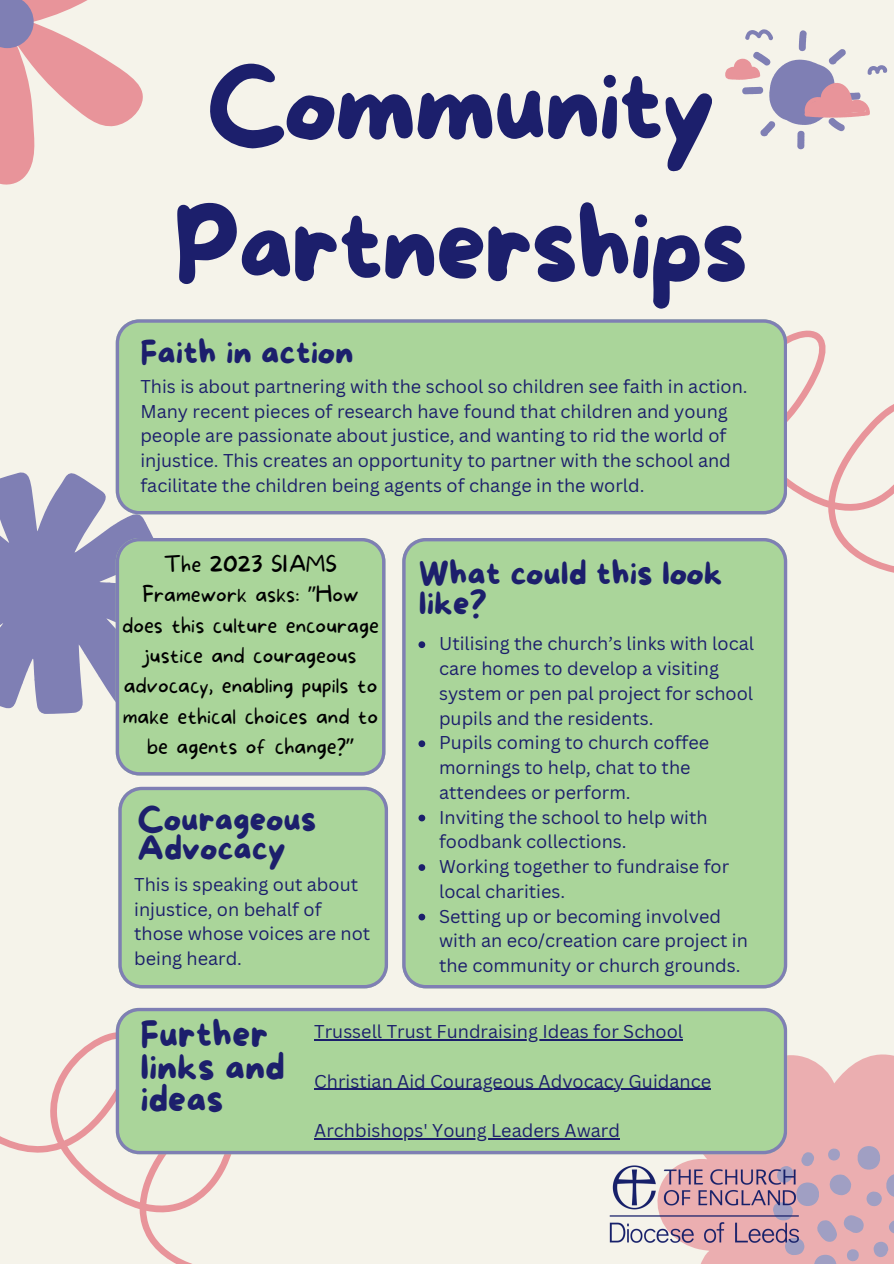
<style>
.page{position:relative;width:894px;height:1264px;background:#fff}
.page>*{position:absolute;margin:0;border:0;box-sizing:border-box;transform-origin:0 0}
.t1{font:100.2px/139.5px "More Sugar";letter-spacing:-.025em;color:#1c1f6c;text-align:center}
.t2{font:35.85px/32.7px "More Sugar";color:#1c1f6c}
.t3{font:32.85px/29.8px "More Sugar";color:#1c1f6c}
.t4{font:100 21.75px/30.3px "More Sugar";color:#000;text-align:center}
.t5{font:18px/24.8px "Canva Sans";color:#1c1f6c}
.s1{font-family:"Noto Sans";font-weight:400}
</style>
<div class="page">
<div style="left:0;top:0;width:893px;height:1263px;background:#f5f3ea"></div>
<svg style="left:0;top:1029px;width:292px;height:234px"></svg>
<svg style="left:0;top:471px;width:183px;height:242px"></svg>
<svg style="left:631px;top:330px;width:262px;height:255px"></svg>
<div style="left:402px;top:538px;width:385px;height:450px;background:#aad59a"></div>
<div style="left:116px;top:538px;width:269px;height:237px;background:#aad59a"></div>
<svg style="left:701px;top:1054px;width:192px;height:209px;background:#eab3b4"></svg>
<svg style="left:772px;top:1146px;width:121px;height:117px;background:#d8aab4"></svg>
<svg style="left:725px;top:29px;width:161px;height:120px"></svg>
<svg style="left:0;top:0;width:143px;height:185px"></svg>
<svg style="left:418px;top:641px;width:7px;height:7px"></svg>
<svg style="left:418px;top:740px;width:7px;height:7px"></svg>
<svg style="left:418px;top:814px;width:7px;height:7px"></svg>
<svg style="left:418px;top:864px;width:7px;height:7px"></svg>
<svg style="left:418px;top:913px;width:7px;height:7px"></svg>
<div style="left:116px;top:319px;width:670px;height:195px;background:#aad59a"></div>
<svg style="left:116px;top:1007px;width:670px;height:147px;background:#a7cf9b"></svg>
<hr style="left:314px;top:1039px;width:369px;height:1px;background:#1c1f6c">
<hr style="left:314px;top:1088px;width:396px;height:2px;background:#1c1f6c">
<hr style="left:314px;top:1138px;width:306px;height:1px;background:#1c1f6c">
<img style="left:601px;top:1154px;width:203px;height:97px">
<svg style="left:118px;top:786px;width:270px;height:202px;background:#a8d09c"></svg>
<h1 class="t1" style="left:173px;top:35px;width:576px">Community<br>Partnerships</h1>
<h3 class="t3" style="left:140px;top:337px;width:215px">Faith in action</h3>
<p class="t5" style="left:140px;top:374px;width:608px">This is about partnering with the school so children see faith in action.<br>Many recent pieces of research have found that children and young people are passionate about justice, and wanting to rid the world of injustice. This creates an opportunity to partner with the school and facilitate the children being agents of change in the world.</p>
<p class="t4" style="left:122px;top:547px;width:258px">The 2023 SIAMS<br>Framework asks: <span class="s1">”</span>How does this culture encourage justice and courageous advocacy, enabling pupils to make ethical choices and to be agents of change?<span class="s1">”</span></p>
<h3 class="t3" style="left:137px;top:804px;width:180px;line-height:29.2px">Courageous<br>Advocacy</h3>
<p class="t5" style="left:134px;top:872px;width:237px">This is speaking out about injustice, on behalf of those whose voices are not being heard.</p>
<h3 class="t3" style="left:418px;top:558px;width:305px">What could this look like?</h3>
<p class="t5" style="left:439px;top:631px;width:316px">Utilising the church’s links with local care homes to develop a visiting system or pen pal project for school pupils and the residents.<br>Pupils coming to church coffee mornings to help, chat to the attendees or perform.<br>Inviting the school to help with foodbank collections.<br>Working together to fundraise for local charities.<br>Setting up or becoming involved with an eco/creation care project in the community or church grounds.</p>
<h2 class="t2" style="left:140px;top:1017px;width:146px">Further links and ideas</h2>
<p class="t5" style="left:314px;top:1019px;width:370px">Trussell Trust Fundraising Ideas for School</p>
<p class="t5" style="left:314px;top:1068px;width:398px">Christian Aid Courageous Advocacy Guidance</p>
<p class="t5" style="left:314px;top:1118px;width:307px">Archbishops' Young Leaders Award</p>
</div>
